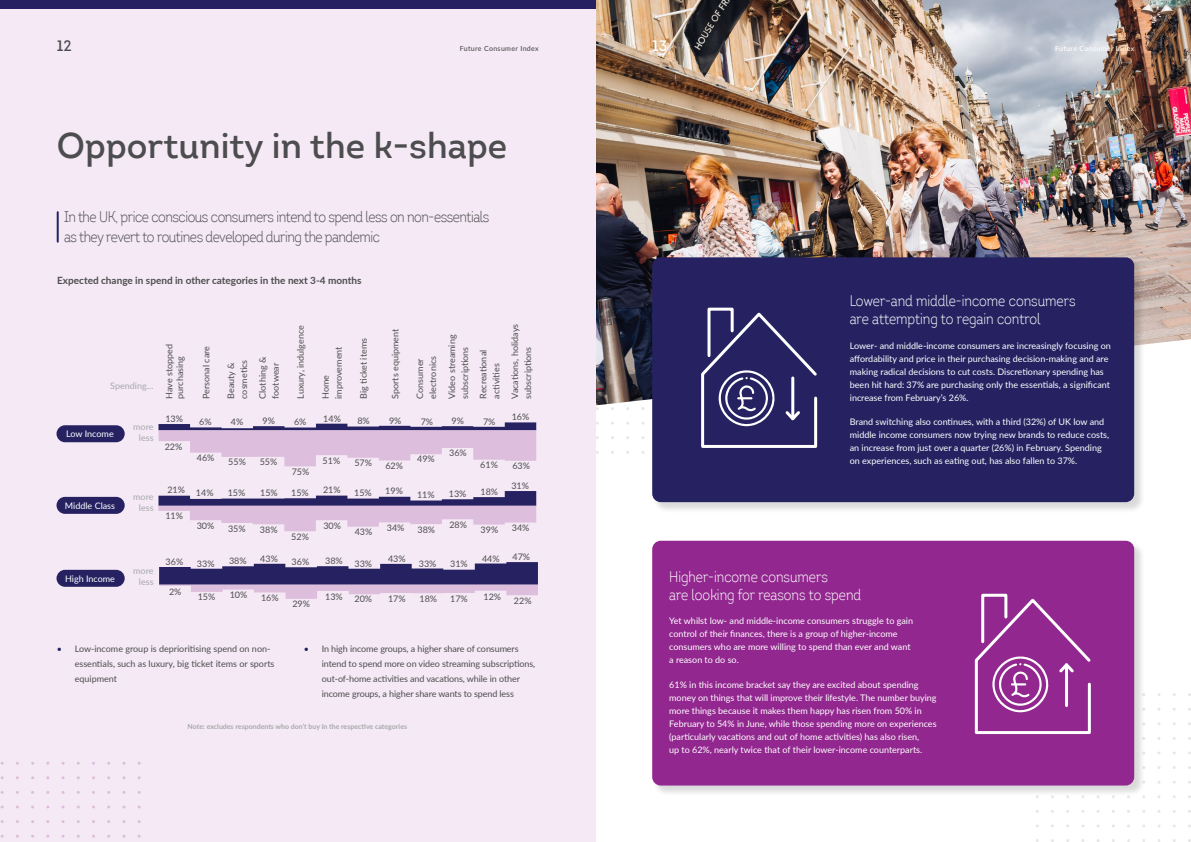
<style>
.page{position:relative;width:1191px;height:842px;background:#fff}
.page>*{position:absolute;margin:0;border:0;box-sizing:border-box;transform-origin:0 0}
.t1{font:600 35px "Intro";color:#4d4d4f}
.t2{font:300 15px/20px "Intro Cond";letter-spacing:-.03em;color:#4d4d4f}
.t3{font:300 15px/18px "Intro Cond";color:#fff}
.t4{font:15px "Intro Semi Bold Caps";color:#4d4d4f}
.t5{font:15px "Intro Semi Bold Caps";color:#fff}
.t6{font:700 10px "Lato";color:#4d4d4f}
.t7{font:9px/13px "Lato";color:#fff}
.t8{font:9px/13px "Lato";color:#4d4d4f}
.t9{font:9px/11px "Lato";color:#a7a9ac;text-align:right}
.t10{font:700 7px "Lato";color:#a7a9ac}
.t11{font:500 7px "Lato";letter-spacing:.05em;color:#4d4d4f}
.t12{font:500 7px "Lato";letter-spacing:.05em;color:#fff}
.s1{color:#262262}
</style>
<div class="page">
<img style="left:595px;top:0;width:596px;height:405px">
<div style="left:652px;top:258px;width:493px;height:255px;background:#000;opacity:.15"></div>
<div style="left:652px;top:257px;width:482px;height:245px;background:#262262;border-radius:9px"></div>
<div style="left:652px;top:541px;width:493px;height:256px;background:#000;opacity:.15"></div>
<div style="left:652px;top:541px;width:482px;height:244px;background:#92278f;border-radius:9px"></div>
<div style="left:0;top:0;width:595px;height:842px;background:#f4e9f4"></div>
<hr style="left:57px;top:212px;width:2px;height:30px;background:#262262">
<div style="left:57px;top:425px;width:68px;height:17px;background:#262262;border-radius:8px"></div>
<div style="left:57px;top:497px;width:68px;height:17px;background:#262262;border-radius:8px"></div>
<div style="left:57px;top:570px;width:68px;height:17px;background:#262262;border-radius:8px"></div>
<svg style="left:159px;top:562px;width:379px;height:37px"></svg>
<svg style="left:158px;top:491px;width:378px;height:40px"></svg>
<svg style="left:158px;top:422px;width:378px;height:44px"></svg>
<svg style="left:701px;top:307px;width:117px;height:141px"></svg>
<svg style="left:974px;top:593px;width:117px;height:142px"></svg>
<div style="left:0;top:0;width:595px;height:9px;background:#262262"></div>
<h2 class="t4" style="left:57px;top:36px;width:16px">12</h2>
<p class="t11" style="left:460px;top:43px;width:81px">Future Consumer Index</p>
<h2 class="t5" style="left:652px;top:36px;width:17px">13</h2>
<p class="t12" style="left:1055px;top:43px;width:81px">Future Consumer Index</p>
<h1 class="t1" style="left:57px;top:124px;width:452px">Opportunity in the k-shape</h1>
<h2 class="t2" style="left:64px;top:207px;width:426px">In the UK, price conscious consumers intend to spend less on non-essentials as they revert to routines developed during the pandemic</h2>
<p class="t6" style="left:57px;top:273px;width:306px">Expected change in spend in other categories in the next 3-4 months</p>
<p class="t9" style="left:110px;top:380px;width:45px">Spending…</p>
<p class="t9" style="left:133px;top:421px;width:22px">more less</p>
<p class="t7" style="left:66px;top:427px;width:49px">Low Income</p>
<p class="t7" style="left:65px;top:499px;width:52px">Middle Class</p>
<p class="t9" style="left:133px;top:491px;width:22px">more less</p>
<p class="t8" style="left:163px;top:399px;width:56px;line-height:10.8px;rotate:-90deg">Have stopped purchasing</p>
<p class="t8" style="left:199px;top:399px;width:54px;rotate:-90deg">Personal care</p>
<p class="t8" style="left:165px;top:412px;width:19px">13%</p>
<p class="t8" style="left:165px;top:440px;width:19px">22%</p>
<p class="t8" style="left:167px;top:483px;width:19px">21%</p>
<p class="t8" style="left:165px;top:509px;width:19px">11%</p>
<p class="t8" style="left:199px;top:415px;width:14px">6%</p>
<p class="t8" style="left:197px;top:451px;width:19px">46%</p>
<p class="t8" style="left:196px;top:486px;width:19px">14%</p>
<p class="t8" style="left:197px;top:518px;width:19px">30%</p>
<p class="t7" style="left:65px;top:572px;width:51px">High Income</p>
<p class="t9" style="left:133px;top:565px;width:22px">more less</p>
<p class="t8" style="left:166px;top:555px;width:19px">36%</p>
<p class="t8" style="left:169px;top:584px;width:14px">2%</p>
<p class="t8" style="left:197px;top:556px;width:19px">33%</p>
<p class="t8" style="left:198px;top:590px;width:19px">15%</p>
<p class="t8" style="left:224px;top:399px;width:41px;rotate:-90deg">Beauty &amp; cosmetics</p>
<p class="t8" style="left:256px;top:399px;width:43px;rotate:-90deg">Clothing &amp; footwear</p>
<p class="t8" style="left:231px;top:415px;width:14px">4%</p>
<p class="t8" style="left:262px;top:414px;width:14px">9%</p>
<p class="t8" style="left:228px;top:455px;width:19px">55%</p>
<p class="t8" style="left:260px;top:455px;width:19px">55%</p>
<p class="t8" style="left:228px;top:486px;width:19px">15%</p>
<p class="t8" style="left:260px;top:486px;width:19px">15%</p>
<p class="t8" style="left:228px;top:521px;width:19px">35%</p>
<p class="t8" style="left:260px;top:523px;width:19px">38%</p>
<p class="t8" style="left:229px;top:554px;width:19px">38%</p>
<p class="t8" style="left:230px;top:588px;width:19px">10%</p>
<p class="t8" style="left:260px;top:551px;width:19px">43%</p>
<p class="t8" style="left:261px;top:591px;width:19px">16%</p>
<p class="t8" style="left:294px;top:399px;width:75px;rotate:-90deg">Luxury, indulgence</p>
<p class="t8" style="left:294px;top:415px;width:14px">6%</p>
<p class="t8" style="left:319px;top:399px;width:54px;rotate:-90deg">Home improvement</p>
<p class="t8" style="left:357px;top:399px;width:62px;rotate:-90deg">Big ticket items</p>
<p class="t8" style="left:388px;top:399px;width:71px;rotate:-90deg">Sports equipment</p>
<p class="t8" style="left:323px;top:412px;width:19px">14%</p>
<p class="t8" style="left:357px;top:414px;width:14px">8%</p>
<p class="t8" style="left:389px;top:414px;width:14px">9%</p>
<p class="t8" style="left:413px;top:399px;width:44px;rotate:-90deg">Consumer electronics</p>
<p class="t8" style="left:421px;top:415px;width:14px">7%</p>
<p class="t8" style="left:445px;top:399px;width:66px;rotate:-90deg">Video streaming subscriptions</p>
<p class="t8" style="left:451px;top:414px;width:14px">9%</p>
<p class="t8" style="left:476px;top:399px;width:50px;rotate:-90deg">Recreational activities</p>
<p class="t8" style="left:483px;top:415px;width:14px">7%</p>
<p class="t8" style="left:508px;top:399px;width:76px;rotate:-90deg">Vacations, holidays subscriptions</p>
<p class="t8" style="left:512px;top:410px;width:19px">16%</p>
<p class="t8" style="left:292px;top:464px;width:19px">75%</p>
<p class="t8" style="left:322px;top:454px;width:19px">51%</p>
<p class="t8" style="left:354px;top:456px;width:19px">57%</p>
<p class="t8" style="left:385px;top:459px;width:19px">62%</p>
<p class="t8" style="left:417px;top:452px;width:19px">49%</p>
<p class="t8" style="left:449px;top:446px;width:19px">36%</p>
<p class="t8" style="left:480px;top:458px;width:19px">61%</p>
<p class="t8" style="left:512px;top:459px;width:19px">63%</p>
<p class="t8" style="left:291px;top:486px;width:19px">15%</p>
<p class="t8" style="left:323px;top:483px;width:19px">21%</p>
<p class="t8" style="left:354px;top:486px;width:19px">15%</p>
<p class="t8" style="left:385px;top:484px;width:19px">19%</p>
<p class="t8" style="left:417px;top:487px;width:19px">11%</p>
<p class="t8" style="left:449px;top:487px;width:19px">13%</p>
<p class="t8" style="left:480px;top:485px;width:19px">18%</p>
<p class="t8" style="left:511px;top:479px;width:19px">31%</p>
<p class="t8" style="left:291px;top:530px;width:19px">52%</p>
<p class="t8" style="left:323px;top:518px;width:19px">30%</p>
<p class="t8" style="left:355px;top:525px;width:19px">43%</p>
<p class="t8" style="left:387px;top:521px;width:19px">34%</p>
<p class="t8" style="left:417px;top:523px;width:19px">38%</p>
<p class="t8" style="left:449px;top:518px;width:19px">28%</p>
<p class="t8" style="left:480px;top:523px;width:19px">39%</p>
<p class="t8" style="left:512px;top:521px;width:19px">34%</p>
<p class="t8" style="left:292px;top:555px;width:19px">36%</p>
<p class="t8" style="left:292px;top:597px;width:19px">29%</p>
<p class="t8" style="left:325px;top:554px;width:19px">38%</p>
<p class="t8" style="left:325px;top:589px;width:19px">13%</p>
<p class="t8" style="left:354px;top:556px;width:19px">33%</p>
<p class="t8" style="left:354px;top:592px;width:19px">20%</p>
<p class="t8" style="left:388px;top:552px;width:19px">43%</p>
<p class="t8" style="left:388px;top:591px;width:19px">17%</p>
<p class="t8" style="left:419px;top:556px;width:19px">33%</p>
<p class="t8" style="left:419px;top:591px;width:19px">18%</p>
<p class="t8" style="left:450px;top:557px;width:19px">31%</p>
<p class="t8" style="left:450px;top:591px;width:19px">17%</p>
<p class="t8" style="left:482px;top:551px;width:19px">44%</p>
<p class="t8" style="left:483px;top:589px;width:19px">12%</p>
<p class="t8" style="left:512px;top:550px;width:19px">47%</p>
<p class="t8" style="left:514px;top:593px;width:19px">22%</p>
<p class="t8" style="left:75px;top:641px;width:201px;line-height:15px;text-indent:-18px"><span class="s1">•</span> Low-income group is deprioritising spend on non&shy;essentials, such as luxury, big ticket items or sports equipment</p>
<p class="t8" style="left:322px;top:641px;width:215px;line-height:15px;text-indent:-18px"><span class="s1">•</span> In high income groups, a higher share of consumers intend to spend more on video streaming subscriptions, out-of-home activities and vacations, while in other income groups, a higher share wants to spend less</p>
<p class="t10" style="left:188px;top:721px;width:221px">Note: excludes respondents who don’t buy in the respective categories</p>
<h2 class="t3" style="left:850px;top:292px;width:227px">Lower-and middle-income consumers are attempting to regain control</h2>
<p class="t7" style="left:850px;top:338px;width:262px">Lower- and middle-income consumers are increasingly focusing on affordability and price in their purchasing decision-making and are making radical decisions to cut costs. Discretionary spending has been hit hard: 37% are purchasing only the essentials, a significant increase from February’s 26%.</p>
<p class="t7" style="left:850px;top:415px;width:261px">Brand switching also continues, with a third (32%) of UK low and middle income consumers now trying new brands to reduce costs, an increase from just over a quarter (26%) in February. Spending on experiences, such as eating out, has also fallen to 37%.</p>
<h2 class="t3" style="left:669px;top:568px;width:193px">Higher-income consumers<br>are looking for reasons to spend</h2>
<p class="t7" style="left:669px;top:614px;width:245px">Yet whilst low- and middle-income consumers struggle to gain control of their finances, there is a group of higher-income consumers who are more willing to spend than ever and want a reason to do so.</p>
<p class="t7" style="left:669px;top:678px;width:269px">61% in this income bracket say they are excited about spending money on things that will improve their lifestyle. The number buying more things because it makes them happy has risen from 50% in February to 54% in June, while those spending more on experiences (particularly vacations and out of home activities) has also risen,<br>up to 62%, nearly twice that of their lower-income counterparts.</p>
</div>
